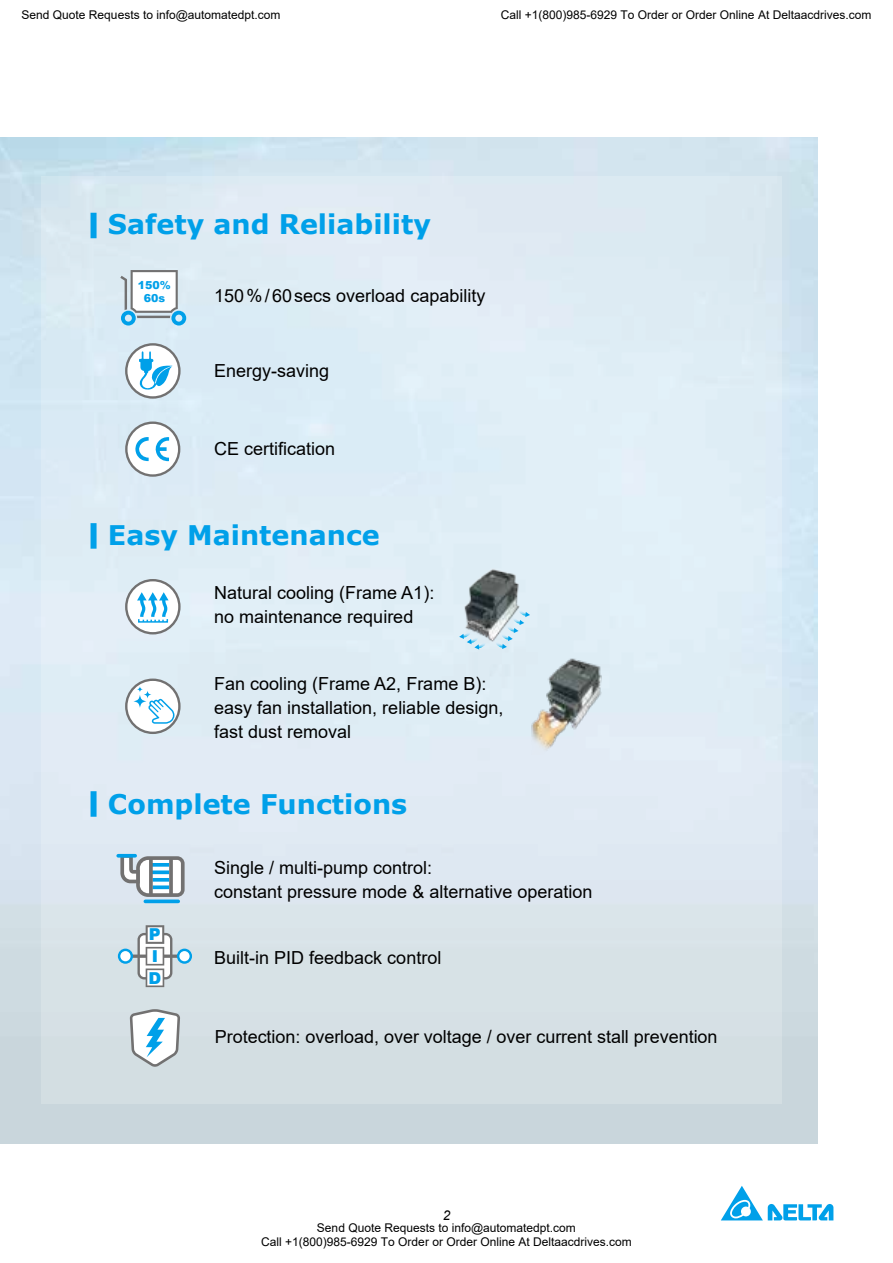
<style>
.page{position:relative;width:893px;height:1263px;background:#fff}
.page>*{position:absolute;margin:0;border:0;box-sizing:border-box;transform-origin:0 0}
.t1{font:700 27px "Verdana";color:#00a0e9}
.t2{font:18px/24px "Arial";color:#000}
.t3{font:900 16.5px/21.6px "Arial";color:#00a0e9}
.t4{font:italic 13.5px "Arial";color:#000}
.t5{font:12px/14.4px "Arial";color:#000;text-align:center}
.t6{font:900 10.95px/13px "Arial";color:#00a0e9;text-align:center}
</style>
<div class="page">
<div style="left:41px;top:176px;width:741px;height:928px;background:linear-gradient(to bottom,#e0f0fa,#d9e3e9)"></div>
<img style="left:531px;top:657px;width:80px;height:97px">
<svg style="left:494px;top:606px;width:36px;height:43px"></svg>
<svg style="left:459px;top:627px;width:29px;height:22px"></svg>
<img style="left:462px;top:567px;width:58px;height:75px">
<svg style="left:125px;top:579px;width:56px;height:55px"></svg>
<svg style="left:125px;top:678px;width:56px;height:56px"></svg>
<svg style="left:120px;top:270px;width:66px;height:55px"></svg>
<svg style="left:125px;top:421px;width:55px;height:56px"></svg>
<svg style="left:125px;top:343px;width:56px;height:56px"></svg>
<svg style="left:130px;top:1009px;width:50px;height:57px"></svg>
<svg style="left:118px;top:925px;width:74px;height:62px"></svg>
<svg style="left:145px;top:899px;width:33px;height:4px"></svg>
<svg style="left:120px;top:854px;width:65px;height:43px"></svg>
<svg style="left:149px;top:859px;width:4px;height:35px"></svg>
<svg style="left:169px;top:859px;width:4px;height:35px"></svg>
<hr style="left:118px;top:854px;width:17px;height:3px;background:#00a0e9">
<div style="left:91px;top:213px;width:6px;height:25px;background:#00a0e9"></div>
<div style="left:91px;top:523px;width:6px;height:26px;background:#00a0e9"></div>
<div style="left:91px;top:791px;width:6px;height:26px;background:#00a0e9"></div>
<p class="t5" style="left:22px;top:8px;width:260px">Send Quote Requests to info@automatedpt.com</p>
<p class="t5" style="left:501px;top:8px;width:372px">Call +1(800)985-6929 To Order or Order Online At Deltaacdrives.com</p>
<h1 class="t1" style="left:108px;top:205px;width:325px">Safety and Reliability</h1>
<p class="t6" style="left:138px;top:278px;width:34px">150%<br>60s</p>
<p class="t2" style="left:214px;top:284px;width:273px">150 % / 60 secs overload capability</p>
<p class="t2" style="left:214px;top:358px;width:117px">Energy-saving</p>
<p class="t2" style="left:214px;top:437px;width:123px">CE certification</p>
<h1 class="t1" style="left:108px;top:516px;width:273px">Easy Maintenance</h1>
<p class="t2" style="left:214px;top:580px;width:222px">Natural cooling (Frame A1): no maintenance required</p>
<p class="t2" style="left:214px;top:671px;width:291px">Fan cooling (Frame A2, Frame B): easy fan installation, reliable design, fast dust removal</p>
<h1 class="t1" style="left:108px;top:785px;width:301px">Complete Functions</h1>
<p class="t3" style="left:148px;top:923px;width:14px">P<br>I<br>D</p>
<p class="t2" style="left:214px;top:855px;width:380px">Single / multi-pump control:<br>constant pressure mode &amp; alternative operation</p>
<p class="t2" style="left:214px;top:945px;width:229px">Built-in PID feedback control</p>
<p class="t2" style="left:215px;top:1024px;width:504px">Protection: overload, over voltage / over current stall prevention</p>
<p class="t4" style="left:443px;top:1206px;width:9px">2</p>
<p class="t5" style="left:261px;top:1220px;width:372px">Send Quote Requests to info@automatedpt.com<br>Call +1(800)985-6929 To Order or Order Online At Deltaacdrives.com</p>
</div>
